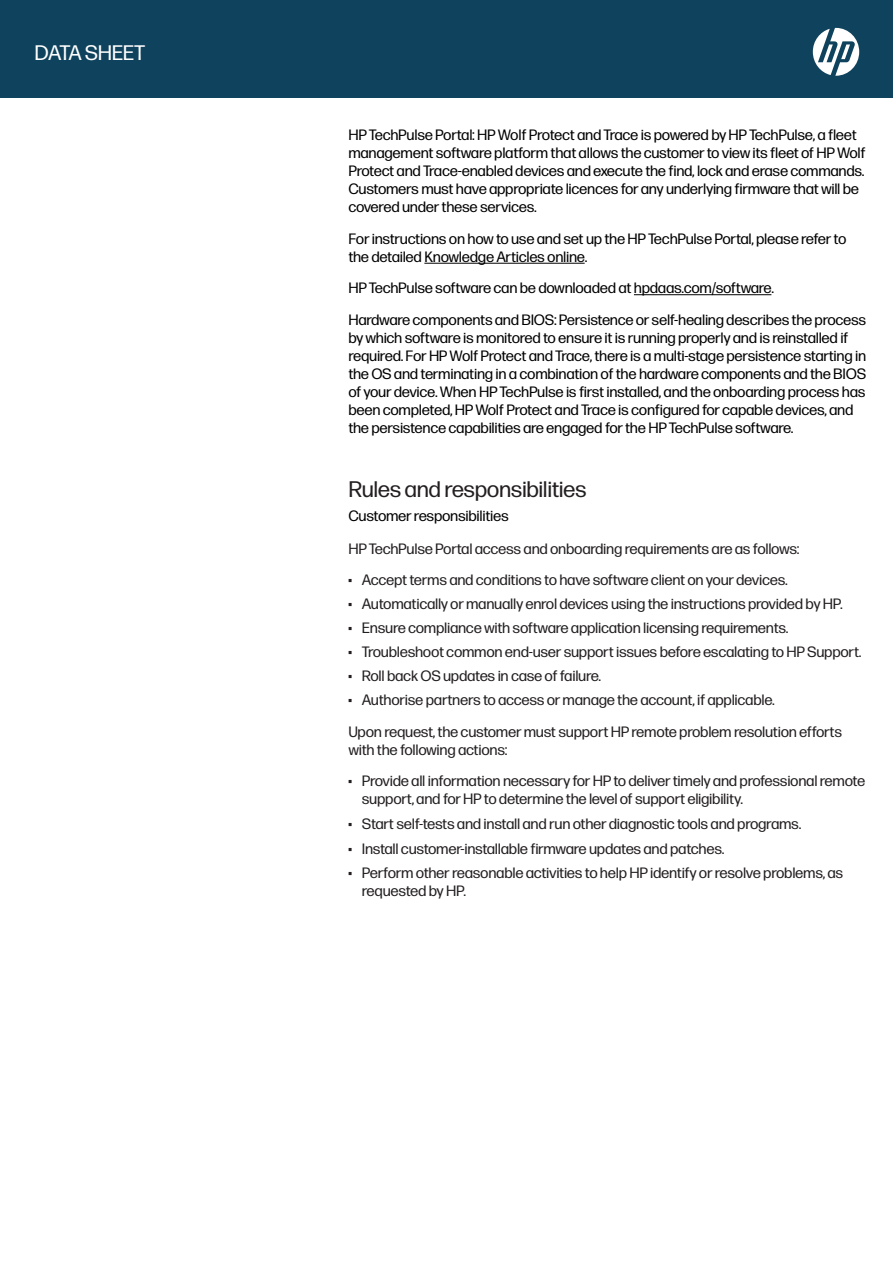
<style>
.page{position:relative;width:893px;height:1263px;background:#fff}
.page>*{position:absolute;margin:0;border:0;box-sizing:border-box;transform-origin:0 0}
.t1{font:22.5px "Forma DJR Micro";letter-spacing:-.02em;color:#231f20}
.t2{font:21px "Forma DJR Micro";letter-spacing:-.02em;color:#fff}
.t3{font:15px/18px "Forma DJR Micro";letter-spacing:-.02em;color:#000}
.t4{font:15px/18px "Forma DJR Micro";letter-spacing:-.02em;color:#231f20}
.s1{font-family:"Forma DJR Display"}
</style>
<div class="page">
<hr style="left:424px;top:263px;width:161px;height:1px;background:#000">
<hr style="left:634px;top:294px;width:137px;height:1px;background:#000">
<div style="left:0;top:0;width:893px;height:98px;background:#0f425c"></div>
<svg style="left:813px;top:28px;width:46px;height:48px"></svg>
<h2 class="t2" style="left:35px;top:38px;width:112px">DATA SHEET</h2>
<p class="t3" style="left:348px;top:125px;width:519px">HP TechPulse Portal: HP Wolf Protect and Trace is powered by HP TechPulse, a fleet management software platform that allows the customer to view its fleet of HP Wolf Protect and Trace-enabled devices and execute the find, lock and erase commands.<br>Customers must have appropriate licences for any underlying firmware that will be covered under these services.</p>
<p class="t3" style="left:348px;top:228px;width:500px">For instructions on how to use and set up the HP TechPulse Portal, please refer to the detailed Knowledge Articles online.</p>
<p class="t3" style="left:348px;top:271px;width:519px;line-height:31.5px">HP TechPulse software can be downloaded at hpdaas.com/software.<br>Hardware components and BIOS: Persistence or self-healing describes the process</p>
<p class="t3" style="left:348px;top:327px;width:519px">by which software is monitored to ensure it is running properly and is reinstalled if required. For HP Wolf Protect and Trace, there is a multi-stage persistence starting in the OS and terminating in a combination of the hardware components and the BIOS of your device. When HP TechPulse is first installed, and the onboarding process has been completed, HP Wolf Protect and Trace is configured for capable devices, and the persistence capabilities are engaged for the HP TechPulse software.</p>
<h1 class="t1" style="left:348px;top:473px;width:240px">Rules and responsibilities</h1>
<p class="t3" style="left:348px;top:506px;width:162px">Customer responsibilities</p>
<p class="t4" style="left:348px;top:539px;width:453px">HP TechPulse Portal access and onboarding requirements are as follows:</p>
<p class="t4" style="left:348px;top:570px;width:441px"><span class="s1">•</span> Accept terms and conditions to have software client on your devices.</p>
<p class="t4" style="left:348px;top:594px;width:496px"><span class="s1">•</span> Automatically or manually enrol devices using the instructions provided by HP.</p>
<p class="t4" style="left:348px;top:618px;width:442px"><span class="s1">•</span> Ensure compliance with software application licensing requirements.</p>
<p class="t4" style="left:348px;top:642px;width:515px"><span class="s1">•</span> Troubleshoot common end-user support issues before escalating to HP Support.</p>
<p class="t4" style="left:348px;top:666px;width:254px"><span class="s1">•</span> Roll back OS updates in case of failure.</p>
<p class="t4" style="left:348px;top:683px;width:495px;line-height:31.5px"><span class="s1">•</span> Authorise partners to access or manage the account, if applicable.<br>Upon request, the customer must support HP remote problem resolution efforts</p>
<p class="t4" style="left:348px;top:739px;width:161px">with the following actions:</p>
<p class="t4" style="left:362px;top:771px;width:505px;text-indent:-14px"><span class="s1">•</span> Provide all information necessary for HP to deliver timely and professional remote support, and for HP to determine the level of support eligibility.</p>
<p class="t4" style="left:348px;top:813px;width:454px"><span class="s1">•</span> Start self-tests and install and run other diagnostic tools and programs.</p>
<p class="t4" style="left:348px;top:838px;width:378px"><span class="s1">•</span> Install customer-installable firmware updates and patches.</p>
<p class="t4" style="left:362px;top:863px;width:483px;text-indent:-14px"><span class="s1">•</span> Perform other reasonable activities to help HP identify or resolve problems, as requested by HP.</p>
</div>
